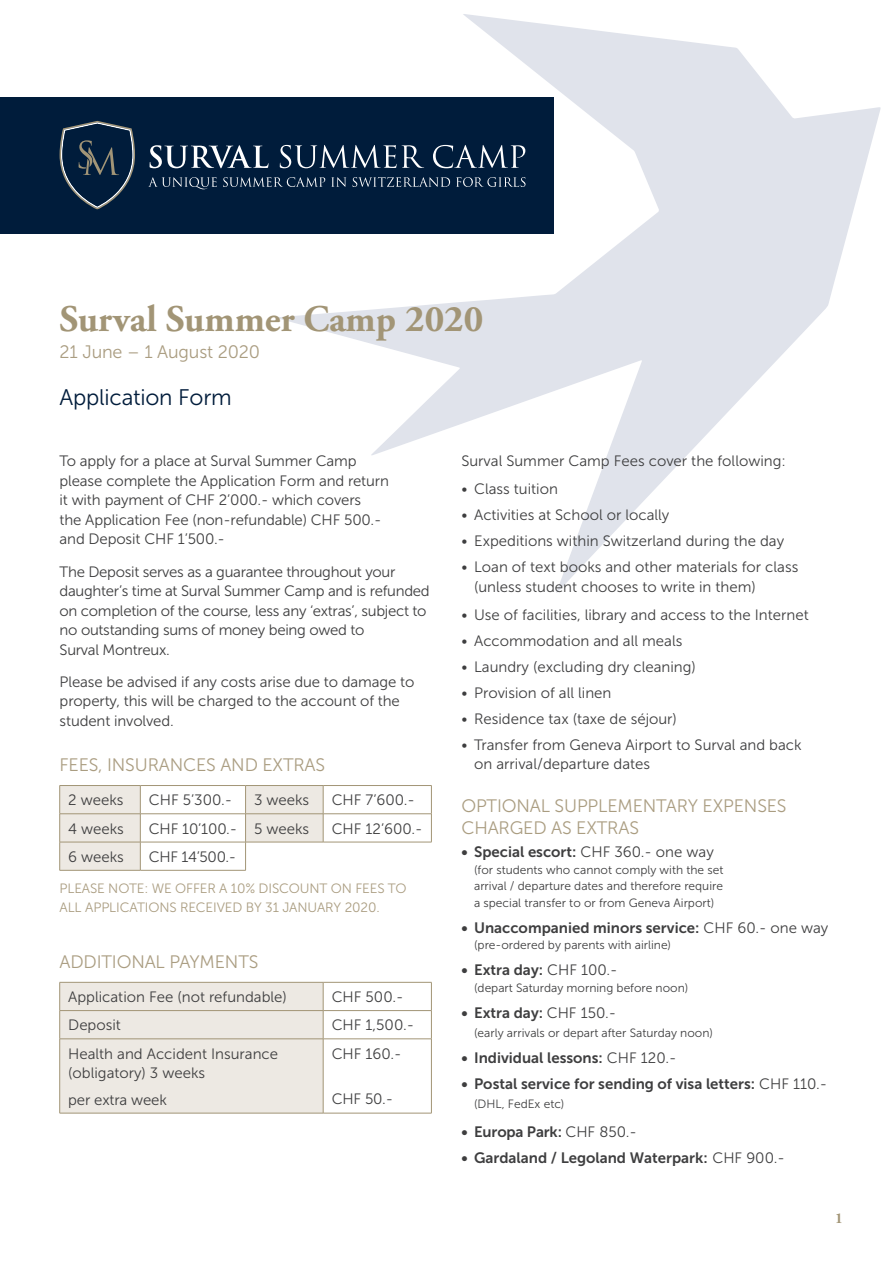
<style>
.page{position:relative;width:893px;height:1263px;background:#fff}
.page>*{position:absolute;margin:0;border:0;box-sizing:border-box;transform-origin:0 0}
.t1{font:700 37.5px "Adobe Garamond Pro";color:#a29576}
.t2{font:22.5px "Museo Sans 300";letter-spacing:-.01em;color:#001c3b}
.t3{font:18px/21.6px "Museo Sans 300";letter-spacing:-.01em;color:#aa9d81}
.t4{font:15px/19.5px "Museo Sans 300";color:#3e3e3f}
.t5{font:15px "Museo Sans 700";color:#3e3e3f}
.t6{font:15px/19.5px "Museo Sans 300";letter-spacing:-.02em;color:#3e3e3f}
.t7{font:700 15px "Adobe Garamond Pro";color:#a29576}
.t8{font:13.5px/19.5px "Museo Sans 300";letter-spacing:-.01em;color:#aa9d81}
.t9{font:12px/16.5px "Museo Sans 300";color:#3e3e3f;text-align:justify}
.s1{font-family:"Museo Sans 300"}
</style>
<div class="page">
<svg style="left:276px;top:14px;width:605px;height:579px"></svg>
<hr style="left:323px;top:785px;width:109px;height:1px;background:#a29576">
<hr style="left:323px;top:813px;width:109px;height:1px;background:#a29576">
<svg style="left:431px;top:786px;width:1px;height:56px"></svg>
<svg style="left:59px;top:785px;width:265px;height:85px"></svg>
<hr style="left:323px;top:842px;width:109px;height:1px;background:#a29576">
<hr style="left:60px;top:870px;width:80px;height:1px;background:#a29576">
<hr style="left:140px;top:870px;width:106px;height:1px;background:#a29576">
<hr style="left:323px;top:982px;width:109px;height:1px;background:#a29576">
<div style="left:59px;top:982px;width:265px;height:131px;background:#ede9e3"></div>
<hr style="left:323px;top:1010px;width:109px;height:1px;background:#a29576">
<svg style="left:431px;top:982px;width:1px;height:56px"></svg>
<hr style="left:60px;top:1038px;width:263px;height:1px;background:#a29576">
<hr style="left:59px;top:1039px;width:1px;height:74px;background:#a29576">
<hr style="left:323px;top:1038px;width:109px;height:1px;background:#a29576">
<hr style="left:431px;top:1039px;width:1px;height:74px;background:#a29576">
<hr style="left:60px;top:1113px;width:263px;height:1px;background:#a29576">
<hr style="left:323px;top:1113px;width:109px;height:1px;background:#a29576">
<div style="left:0;top:97px;width:554px;height:137px;background:#001c3b"></div>
<svg style="left:60px;top:121px;width:75px;height:88px"></svg>
<svg style="left:150px;top:145px;width:119px;height:23px"></svg>
<svg style="left:280px;top:145px;width:144px;height:23px"></svg>
<svg style="left:433px;top:145px;width:92px;height:23px"></svg>
<svg style="left:148px;top:177px;width:69px;height:12px"></svg>
<svg style="left:223px;top:177px;width:102px;height:10px"></svg>
<svg style="left:331px;top:177px;width:15px;height:10px"></svg>
<svg style="left:353px;top:177px;width:97px;height:10px"></svg>
<svg style="left:456px;top:177px;width:69px;height:10px"></svg>
<h1 class="t1" style="left:60px;top:297px;width:425px">Surval Summer Camp 2020</h1>
<p class="t3" style="left:60px;top:341px;width:202px">21 June – 1 August 2020</p>
<h2 class="t2" style="left:60px;top:385px;width:174px">Application Form</h2>
<p class="t4" style="left:60px;top:451px;width:331px">To apply for a place at Surval Summer Camp please complete the Application Form and return it with payment of CHF 2’000.- which covers<br>the Application Fee (non-refundable) CHF 500.- and Deposit CHF 1’500.-</p>
<p class="t6" style="left:60px;top:562px;width:372px">The Deposit serves as a guarantee throughout your daughter’s time at Surval Summer Camp and is refunded on completion of the course, less any ‘extras’, subject to no outstanding sums of money being owed to<br>Surval Montreux.</p>
<p class="t4" style="left:60px;top:672px;width:356px">Please be advised if any costs arise due to damage to property, this will be charged to the account of the student involved.</p>
<p class="t3" style="left:60px;top:754px;width:267px">FEES, INSURANCES AND EXTRAS</p>
<p class="t4" style="left:68px;top:790px;width:57px">2 weeks</p>
<p class="t4" style="left:149px;top:790px;width:85px">CHF 5’300.-</p>
<p class="t4" style="left:254px;top:790px;width:57px">3 weeks</p>
<p class="t4" style="left:332px;top:790px;width:85px">CHF 7’600.-</p>
<p class="t4" style="left:68px;top:819px;width:57px">4 weeks</p>
<p class="t4" style="left:149px;top:819px;width:162px">CHF 10’100.- 5 weeks</p>
<p class="t4" style="left:332px;top:819px;width:92px">CHF 12’600.-</p>
<p class="t4" style="left:68px;top:847px;width:57px">6 weeks</p>
<p class="t4" style="left:149px;top:847px;width:89px">CHF 14’500.-</p>
<p class="t8" style="left:60px;top:878px;width:349px">PLEASE NOTE: WE OFFER A 10% DISCOUNT ON FEES TO<br>ALL APPLICATIONS RECEIVED BY 31 JANUARY 2020.</p>
<p class="t3" style="left:60px;top:951px;width:200px">ADDITIONAL PAYMENTS</p>
<p class="t4" style="left:68px;top:987px;width:220px">Application Fee (not refundable)</p>
<p class="t4" style="left:332px;top:987px;width:73px">CHF 500.-</p>
<p class="t4" style="left:68px;top:1015px;width:54px">Deposit</p>
<p class="t4" style="left:332px;top:1015px;width:84px">CHF 1,500.-</p>
<p class="t4" style="left:68px;top:1044px;width:211px">Health and Accident Insurance (obligatory) 3 weeks</p>
<p class="t4" style="left:68px;top:1090px;width:100px">per extra week</p>
<p class="t4" style="left:332px;top:1044px;width:71px">CHF 160.-</p>
<p class="t4" style="left:332px;top:1089px;width:63px">CHF 50.-</p>
<p class="t4" style="left:461px;top:451px;width:326px">Surval Summer Camp Fees cover the following:</p>
<p class="t4" style="left:461px;top:479px;width:98px">• Class tuition</p>
<p class="t4" style="left:461px;top:505px;width:210px">• Activities at School or locally</p>
<p class="t4" style="left:461px;top:531px;width:324px">• Expeditions within Switzerland during the day</p>
<p class="t4" style="left:474px;top:557px;width:326px;text-indent:-13px">• Loan of text books and other materials for class (unless student chooses to write in them)</p>
<p class="t4" style="left:461px;top:606px;width:349px">• Use of facilities, library and access to the Internet</p>
<p class="t4" style="left:461px;top:631px;width:222px">• Accommodation and all meals</p>
<p class="t4" style="left:461px;top:657px;width:236px">• Laundry (excluding dry cleaning)</p>
<p class="t4" style="left:461px;top:683px;width:152px">• Provision of all linen</p>
<p class="t4" style="left:461px;top:709px;width:217px">• Residence tax (taxe de séjour)</p>
<p class="t4" style="left:474px;top:735px;width:329px;text-indent:-13px">• Transfer from Geneva Airport to Surval and back on arrival/departure dates</p>
<p class="t3" style="left:461px;top:795px;width:327px">OPTIONAL SUPPLEMENTARY EXPENSES<br>CHARGED AS EXTRAS</p>
<p class="t5" style="left:461px;top:844px;width:254px">• Special escort: <span class="s1">CHF 360.- one way</span></p>
<p class="t9" style="left:474px;top:862px;width:251px">(for students who cannot comply with the set arrival / departure dates and therefore require a special transfer to or from Geneva Airport)</p>
<p class="t5" style="left:461px;top:919px;width:369px">• Unaccompanied minors service: <span class="s1">CHF 60.- one way</span></p>
<p class="t9" style="left:474px;top:937px;width:198px">(pre-ordered by parents with airline)</p>
<p class="t5" style="left:461px;top:962px;width:158px">• Extra day: <span class="s1">CHF 100.-</span></p>
<p class="t9" style="left:474px;top:979px;width:216px">(depart Saturday morning before noon)</p>
<p class="t5" style="left:461px;top:1004px;width:156px">• Extra day: <span class="s1">CHF 150.-</span></p>
<p class="t9" style="left:474px;top:1025px;width:240px">(early arrivals or depart after Saturday noon)</p>
<p class="t5" style="left:461px;top:1049px;width:217px">• Individual lessons: <span class="s1">CHF 120.-</span></p>
<p class="t5" style="left:461px;top:1075px;width:367px">• Postal service for sending of visa letters: <span class="s1">CHF 110.-</span></p>
<p class="t9" style="left:474px;top:1096px;width:92px">(DHL, FedEx etc)</p>
<p class="t5" style="left:461px;top:1123px;width:177px">• Europa Park: <span class="s1">CHF 850.-</span></p>
<p class="t5" style="left:461px;top:1149px;width:325px">• Gardaland / Legoland Waterpark: <span class="s1">CHF 900.-</span></p>
<p class="t7" style="left:835px;top:1209px;width:9px">1</p>
</div>
